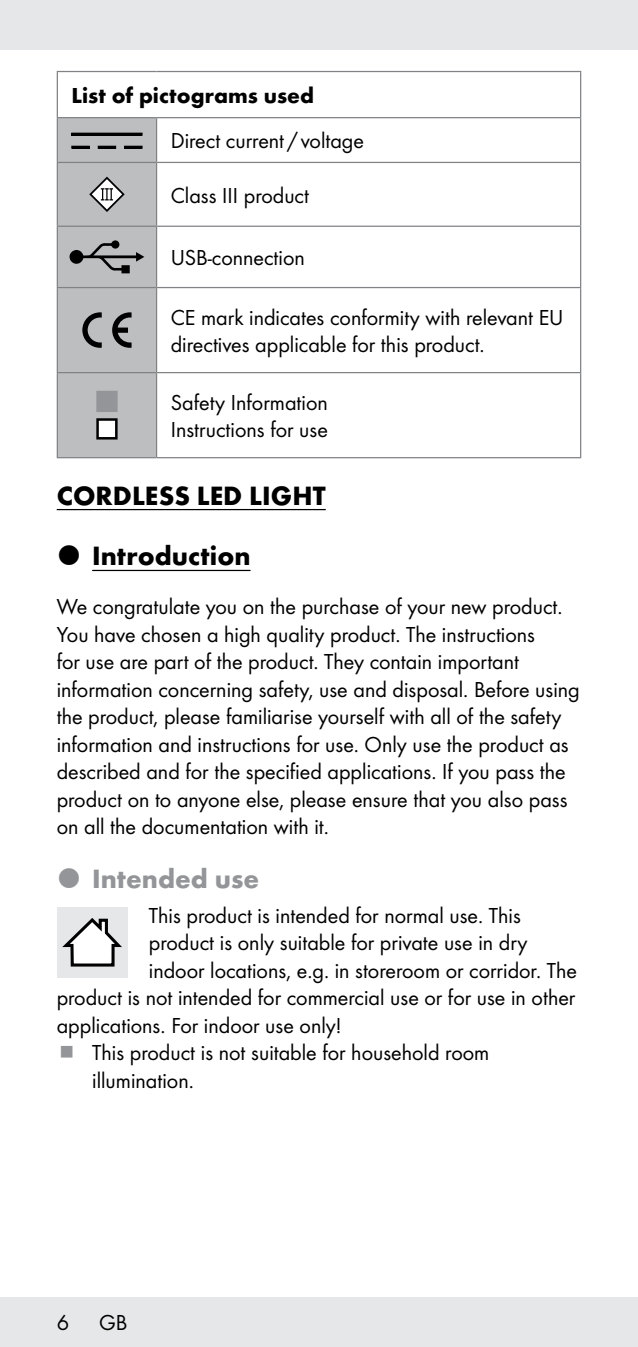
<style>
.page{position:relative;width:638px;height:1347px;background:#fff}
.page>*{position:absolute;margin:0;border:0;box-sizing:border-box;transform-origin:0 0}
.t1{font:700 27.5px "Futura";color:#000}
.t2{font:700 27.5px "Futura";color:#939598}
.t3{font:22.5px/27.5px "Futura Boo";color:#000}
.t4{font:700 22.5px "Futura";color:#000}
</style>
<div class="page">
<div style="left:0;top:1297px;width:638px;height:49px;background:#e6e7e8"></div>
<div style="left:0;top:0;width:638px;height:50px;background:#e6e7e8"></div>
<hr style="left:57px;top:509px;width:269px;height:1px;background:#000">
<hr style="left:92px;top:570px;width:158px;height:1px;background:#000">
<hr style="left:157px;top:226px;width:424px;height:1px;background:#808285">
<hr style="left:580px;top:227px;width:1px;height:60px;background:#808285">
<hr style="left:157px;top:287px;width:424px;height:1px;background:#808285">
<hr style="left:580px;top:288px;width:1px;height:84px;background:#808285">
<hr style="left:57px;top:72px;width:1px;height:45px;background:#808285">
<hr style="left:57px;top:71px;width:100px;height:1px;background:#808285">
<hr style="left:157px;top:71px;width:424px;height:1px;background:#808285">
<hr style="left:580px;top:72px;width:1px;height:45px;background:#808285">
<hr style="left:57px;top:117px;width:100px;height:1px;background:#808285">
<hr style="left:157px;top:117px;width:424px;height:1px;background:#808285">
<hr style="left:580px;top:118px;width:1px;height:44px;background:#808285">
<hr style="left:157px;top:162px;width:424px;height:1px;background:#808285">
<hr style="left:580px;top:163px;width:1px;height:63px;background:#808285">
<hr style="left:157px;top:372px;width:424px;height:1px;background:#808285">
<hr style="left:580px;top:373px;width:1px;height:84px;background:#808285">
<hr style="left:157px;top:457px;width:424px;height:1px;background:#808285">
<svg style="left:57px;top:118px;width:100px;height:340px;background:#afb1b3"></svg>
<div style="left:96px;top:391px;width:22px;height:21px;background:#939598;border:2px solid #939598"></div>
<div style="left:98px;top:419px;width:18px;height:19px;background:#fff"></div>
<div style="left:96px;top:418px;width:22px;height:21px;border:2px solid #000"></div>
<div style="left:57px;top:906px;width:71px;height:71px;background:#e6e7e8"></div>
<svg style="left:62px;top:918px;width:60px;height:49px"></svg>
<p class="t4" style="left:71px;top:79px;width:244px">List of pictograms used</p>
<p class="t3" style="left:171px;top:126px;width:195px">Direct current / voltage</p>
<p class="t3" style="left:171px;top:180px;width:140px">Class III product</p>
<p class="t3" style="left:171px;top:243px;width:136px">USB-connection</p>
<p class="t3" style="left:171px;top:302px;width:394px">CE mark indicates conformity with relevant EU directives applicable for this product.</p>
<p class="t3" style="left:171px;top:387px;width:159px">Safety Information<br>Instructions for use</p>
<p class="t1" style="left:57px;top:475px;width:271px">CORDLESS LED LIGHT</p>
<p class="t1" style="left:92px;top:536px;width:160px">Introduction</p>
<p class="t3" style="left:57px;top:592px;width:524px">We congratulate you on the purchase of your new product.<br>You have chosen a high quality product. The instructions<br>for use are part of the product. They contain important information concerning safety, use and disposal. Before using the product, please familiarise yourself with all of the safety information and instructions for use. Only use the product as described and for the specified applications. If you pass the product on to anyone else, please ensure that you also pass on all the documentation with it.</p>
<p class="t2" style="left:92px;top:858px;width:169px">Intended use</p>
<p class="t3" style="left:149px;top:900px;width:373px">This product is intended for normal use. This</p>
<p class="t3" style="left:149px;top:927px;width:380px">product is only suitable for private use in dry</p>
<p class="t3" style="left:149px;top:955px;width:430px">indoor locations, e.g. in storeroom or corridor. The</p>
<p class="t3" style="left:57px;top:982px;width:520px">product is not intended for commercial use or for use in other</p>
<p class="t3" style="left:57px;top:1010px;width:287px">applications. For indoor use only!</p>
<p class="t3" style="left:92px;top:1037px;width:399px">This product is not suitable for household room</p>
<p class="t3" style="left:92px;top:1065px;width:100px">illumination.</p>
<p class="t3" style="left:57px;top:1307px;width:14px">6</p>
<p class="t3" style="left:99px;top:1307px;width:30px">GB</p>
</div>
